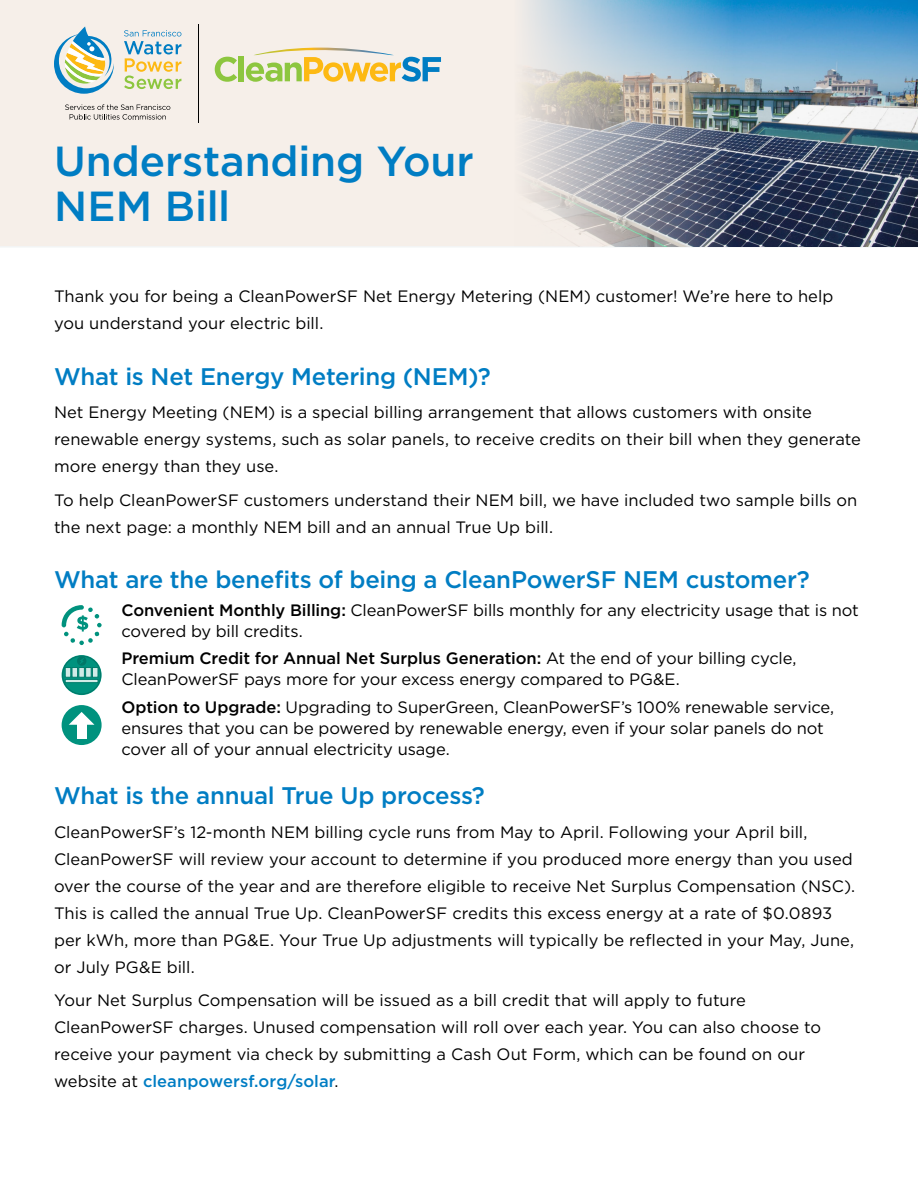
<style>
.page{position:relative;width:918px;height:1188px;background:#fff}
.page>*{position:absolute;margin:0;border:0;box-sizing:border-box;transform-origin:0 0}
.t1{font:500 42px/45px "Gotham";letter-spacing:-.005em;color:#007dc3}
.t2{font:500 24px "Gotham";letter-spacing:-.01em;color:#007dc3}
.t3{font:16.5px/27px "Gotham";color:#000}
.s1{font-weight:500}
.s2{font-weight:500;color:#007dc3}
</style>
<div class="page">
<div style="left:0;top:0;width:514px;height:247px;background:#f6efe9"></div>
<img style="left:514px;top:0;width:404px;height:247px">
<svg style="left:124px;top:30px;width:57px;height:59px"></svg>
<svg style="left:54px;top:26px;width:60px;height:68px"></svg>
<svg style="left:65px;top:104px;width:105px;height:16px"></svg>
<hr style="left:198px;top:24px;width:1px;height:98px;background:#000">
<svg style="left:215px;top:57px;width:22px;height:25px"></svg>
<div style="left:239px;top:56px;width:5px;height:25px;background:#8dc63f"></div>
<svg style="left:246px;top:46px;width:195px;height:36px"></svg>
<svg style="left:62px;top:605px;width:40px;height:40px"></svg>
<div style="left:62px;top:705px;width:40px;height:40px;background:#00927e;border-radius:50%"></div>
<svg style="left:69px;top:712px;width:25px;height:13px"></svg>
<div style="left:77px;top:722px;width:9px;height:16px;background:#fff"></div>
<svg style="left:62px;top:655px;width:40px;height:40px"></svg>
<div style="left:62px;top:656px;width:39px;height:38px;border:1px solid #007868;border-radius:50%"></div>
<svg style="left:77px;top:656px;width:9px;height:10px"></svg>
<svg style="left:65px;top:667px;width:6px;height:10px"></svg>
<svg style="left:72px;top:667px;width:6px;height:10px"></svg>
<svg style="left:79px;top:667px;width:6px;height:10px"></svg>
<svg style="left:85px;top:667px;width:6px;height:10px"></svg>
<svg style="left:92px;top:667px;width:6px;height:10px"></svg>
<svg style="left:65px;top:679px;width:33px;height:4px"></svg>
<h1 class="t1" style="left:54px;top:138px;width:421px">Understanding Your<br>NEM Bill</h1>
<p class="t3" style="left:54px;top:282px;width:781px">Thank you for being a CleanPowerSF Net Energy Metering (NEM) customer! We’re here to help you understand your electric bill.</p>
<h2 class="t2" style="left:54px;top:360px;width:438px">What is Net Energy Metering (NEM)?</h2>
<p class="t3" style="left:54px;top:399px;width:808px">Net Energy Meeting (NEM) is a special billing arrangement that allows customers with onsite renewable energy systems, such as solar panels, to receive credits on their bill when they generate more energy than they use.</p>
<p class="t3" style="left:54px;top:486px;width:805px">To help CleanPowerSF customers understand their NEM bill, we have included two sample bills on the next page: a monthly NEM bill and an annual True Up bill.</p>
<h2 class="t2" style="left:54px;top:564px;width:757px">What are the benefits of being a CleanPowerSF NEM customer?</h2>
<p class="t3" style="left:122px;top:599px;width:739px;line-height:21px"><span class="s1">Convenient Monthly Billing:</span> CleanPowerSF bills monthly for any electricity usage that is not covered by bill credits.</p>
<p class="t3" style="left:122px;top:648px;width:676px;line-height:21px"><span class="s1">Premium Credit for Annual Net Surplus Generation:</span> At the end of your billing cycle,<br>CleanPowerSF pays more for your excess energy compared to PG&amp;E.</p>
<p class="t3" style="left:122px;top:696px;width:714px;line-height:21px"><span class="s1">Option to Upgrade:</span> Upgrading to SuperGreen, CleanPowerSF’s 100% renewable service, ensures that you can be powered by renewable energy, even if your solar panels do not cover all of your annual electricity usage.</p>
<h2 class="t2" style="left:54px;top:780px;width:432px">What is the annual True Up process?</h2>
<p class="t3" style="left:54px;top:818px;width:803px">CleanPowerSF’s 12-month NEM billing cycle runs from May to April. Following your April bill, CleanPowerSF will review your account to determine if you produced more energy than you used over the course of the year and are therefore eligible to receive Net Surplus Compensation (NSC).<br>This is called the annual True Up. CleanPowerSF credits this excess energy at a rate of $0.0893 per kWh, more than PG&amp;E. Your True Up adjustments will typically be reflected in your May, June, or July PG&amp;E bill.</p>
<p class="t3" style="left:54px;top:987px;width:769px">Your Net Surplus Compensation will be issued as a bill credit that will apply to future CleanPowerSF charges. Unused compensation will roll over each year. You can also choose to receive your payment via check by submitting a Cash Out Form, which can be found on our website at <span class="s2">cleanpowersf.org/solar</span>.</p>
</div>
